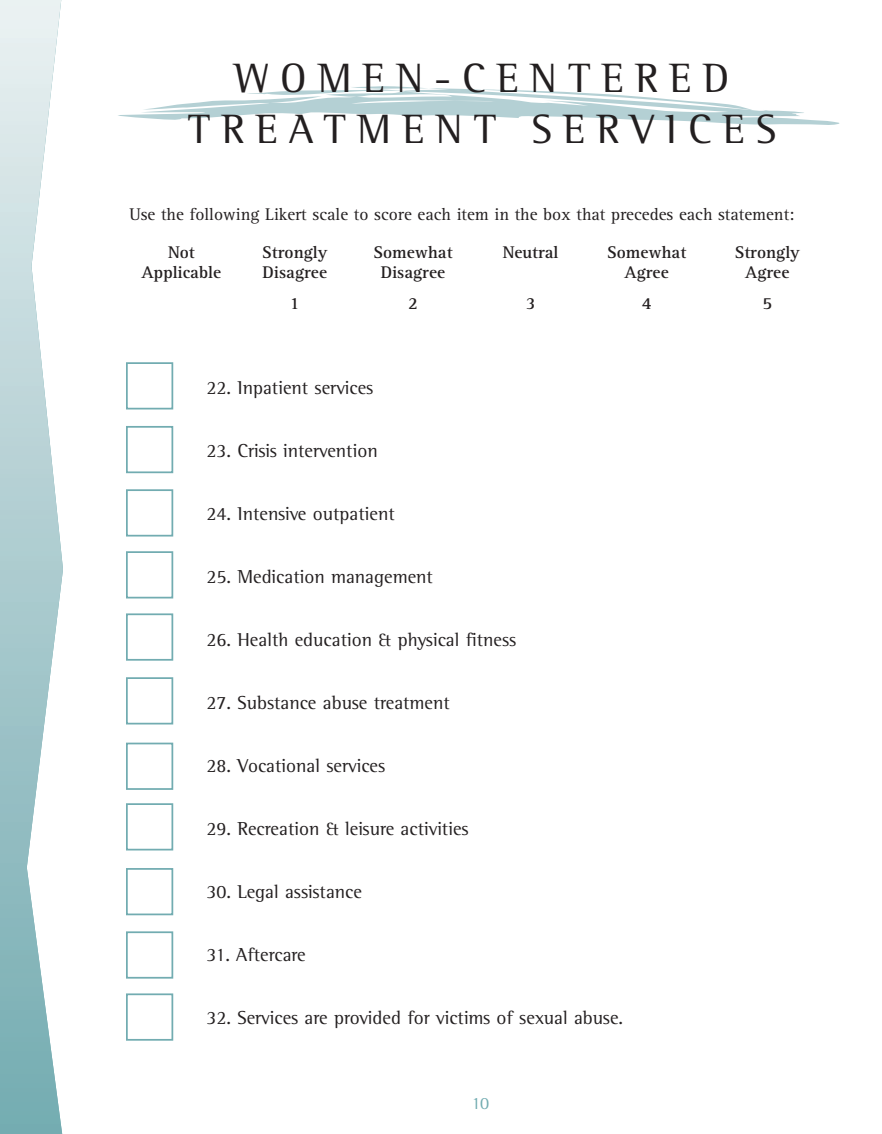
<style>
.page{position:relative;width:882px;height:1134px;background:#fff}
.page>*{position:absolute;margin:0;border:0;box-sizing:border-box;transform-origin:0 0}
.t1{font:42px/50.4px "Rotis Semi Serif";letter-spacing:.26em;color:#231f20;text-align:center}
.t2{font:19.25px "Rotis Semi Serif";color:#231f20}
.t3{font:700 17.5px "Rotis Serif";color:#231f20}
.t4{font:17.5px "Rotis Serif";color:#231f20}
.t5{font:17.5px "Rotis Semi Serif";color:#72acb1}
</style>
<div class="page">
<svg style="left:0;top:0;width:63px;height:1134px"></svg>
<svg style="left:118px;top:86px;width:721px;height:39px"></svg>
<div style="left:126px;top:362px;width:47px;height:48px;border:2px solid #72acb1"></div>
<div style="left:126px;top:426px;width:47px;height:47px;border:2px solid #72acb1"></div>
<div style="left:126px;top:489px;width:47px;height:48px;border:2px solid #72acb1"></div>
<div style="left:126px;top:551px;width:47px;height:47px;border:2px solid #72acb1"></div>
<div style="left:126px;top:613px;width:47px;height:48px;border:2px solid #72acb1"></div>
<div style="left:126px;top:677px;width:47px;height:47px;border:2px solid #72acb1"></div>
<div style="left:126px;top:743px;width:47px;height:47px;border:2px solid #72acb1"></div>
<div style="left:126px;top:803px;width:47px;height:47px;border:2px solid #72acb1"></div>
<div style="left:126px;top:868px;width:47px;height:47px;border:2px solid #72acb1"></div>
<div style="left:126px;top:931px;width:47px;height:48px;border:2px solid #72acb1"></div>
<div style="left:126px;top:993px;width:47px;height:48px;border:2px solid #72acb1"></div>
<h1 class="t1" style="left:188px;top:53px;width:590px">WOMEN-CENTERED<br>TREATMENT SERVICES</h1>
<p class="t4" style="left:129px;top:204px;width:666px">Use the following Likert scale to score each item in the box that precedes each statement:</p>
<p class="t3" style="left:168px;top:242px;width:28px">Not</p>
<p class="t3" style="left:262px;top:242px;width:67px">Strongly</p>
<p class="t3" style="left:373px;top:242px;width:81px">Somewhat</p>
<p class="t3" style="left:503px;top:242px;width:57px">Neutral</p>
<p class="t3" style="left:607px;top:242px;width:81px">Somewhat</p>
<p class="t3" style="left:735px;top:242px;width:67px">Strongly</p>
<p class="t3" style="left:142px;top:261px;width:81px">Applicable</p>
<p class="t3" style="left:263px;top:261px;width:66px">Disagree</p>
<p class="t3" style="left:381px;top:261px;width:66px">Disagree</p>
<p class="t3" style="left:624px;top:261px;width:46px">Agree</p>
<p class="t3" style="left:745px;top:261px;width:46px">Agree</p>
<p class="t3" style="left:290px;top:293px;width:11px">1</p>
<p class="t3" style="left:408px;top:293px;width:11px">2</p>
<p class="t3" style="left:526px;top:293px;width:11px">3</p>
<p class="t3" style="left:642px;top:293px;width:11px">4</p>
<p class="t3" style="left:762px;top:293px;width:11px">5</p>
<p class="t2" style="left:206px;top:376px;width:168px">22. Inpatient services</p>
<p class="t2" style="left:206px;top:439px;width:173px">23. Crisis intervention</p>
<p class="t2" style="left:206px;top:502px;width:190px">24. Intensive outpatient</p>
<p class="t2" style="left:206px;top:565px;width:228px">25. Medication management</p>
<p class="t2" style="left:206px;top:628px;width:311px">26. Health education &amp; physical fitness</p>
<p class="t2" style="left:206px;top:691px;width:245px">27. Substance abuse treatment</p>
<p class="t2" style="left:206px;top:754px;width:180px">28. Vocational services</p>
<p class="t2" style="left:206px;top:817px;width:264px">29. Recreation &amp; leisure activities</p>
<p class="t2" style="left:206px;top:880px;width:157px">30. Legal assistance</p>
<p class="t2" style="left:206px;top:943px;width:101px">31. Aftercare</p>
<p class="t2" style="left:206px;top:1006px;width:418px">32. Services are provided for victims of sexual abuse.</p>
<p class="t5" style="left:472px;top:1093px;width:19px">10</p>
</div>
